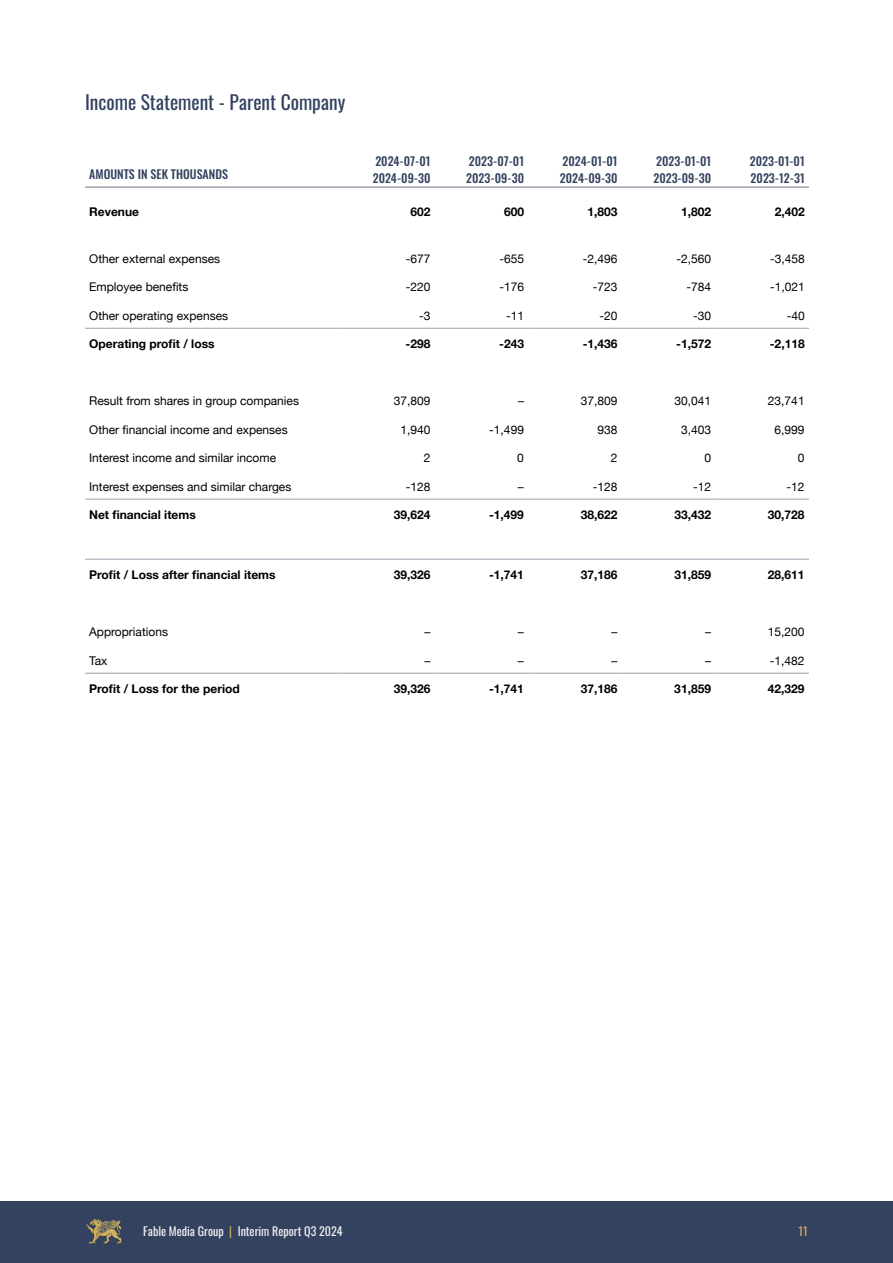
<style>
.page{position:relative;width:893px;height:1263px;background:#fff}
.page>*{position:absolute;margin:0;border:0;box-sizing:border-box;transform-origin:0 0}
.t1{font:19.5px "Oswald";color:#33425f}
.t2{font:12px "Helvetica Neue";color:#000}
.t3{font:700 12px "Helvetica Neue";color:#000}
.t4{font:500 12px/16.5px "Oswald";color:#33425f}
.t5{font:12px "Oswald";color:#f1f1f1}
.t6{font:12px "Oswald";color:#d3b15c}
.s1{color:#d3b15c}
</style>
<div class="page">
<hr style="left:341px;top:186px;width:94px;height:2px;background:#99a0af">
<hr style="left:435px;top:186px;width:93px;height:2px;background:#99a0af">
<hr style="left:528px;top:186px;width:94px;height:2px;background:#99a0af">
<hr style="left:622px;top:186px;width:93px;height:2px;background:#99a0af">
<hr style="left:715px;top:186px;width:94px;height:2px;background:#99a0af">
<hr style="left:85px;top:186px;width:256px;height:2px;background:#99a0af">
<hr style="left:85px;top:328px;width:256px;height:1px;background:#99a0af">
<hr style="left:341px;top:328px;width:94px;height:1px;background:#99a0af">
<hr style="left:435px;top:328px;width:93px;height:1px;background:#99a0af">
<hr style="left:528px;top:328px;width:94px;height:1px;background:#99a0af">
<hr style="left:622px;top:328px;width:93px;height:1px;background:#99a0af">
<hr style="left:715px;top:328px;width:94px;height:1px;background:#99a0af">
<hr style="left:85px;top:559px;width:256px;height:1px;background:#99a0af">
<hr style="left:341px;top:559px;width:94px;height:1px;background:#99a0af">
<hr style="left:435px;top:559px;width:93px;height:1px;background:#99a0af">
<hr style="left:528px;top:559px;width:94px;height:1px;background:#99a0af">
<hr style="left:622px;top:559px;width:93px;height:1px;background:#99a0af">
<hr style="left:715px;top:559px;width:94px;height:1px;background:#99a0af">
<hr style="left:85px;top:673px;width:256px;height:1px;background:#99a0af">
<hr style="left:341px;top:673px;width:94px;height:1px;background:#99a0af">
<hr style="left:435px;top:673px;width:93px;height:1px;background:#99a0af">
<hr style="left:528px;top:673px;width:94px;height:1px;background:#99a0af">
<hr style="left:622px;top:673px;width:93px;height:1px;background:#99a0af">
<hr style="left:715px;top:673px;width:94px;height:1px;background:#99a0af">
<hr style="left:85px;top:499px;width:256px;height:1px;background:#99a0af">
<hr style="left:341px;top:499px;width:94px;height:1px;background:#99a0af">
<hr style="left:435px;top:499px;width:93px;height:1px;background:#99a0af">
<hr style="left:528px;top:499px;width:94px;height:1px;background:#99a0af">
<hr style="left:622px;top:499px;width:93px;height:1px;background:#99a0af">
<hr style="left:715px;top:499px;width:94px;height:1px;background:#99a0af">
<div style="left:0;top:1202px;width:893px;height:61px;background:#33425f"></div>
<img style="left:86px;top:1219px;width:36px;height:25px">
<h1 class="t1" style="left:85px;top:84px;width:262px">Income Statement - Parent Company</h1>
<p class="t4" style="left:89px;top:166px;width:140px">AMOUNTS IN SEK THOUSANDS</p>
<p class="t4" style="left:373px;top:154px;width:59px">2024-07-01<br>2024-09-30</p>
<p class="t4" style="left:466px;top:154px;width:59px">2023-07-01<br>2023-09-30</p>
<p class="t4" style="left:560px;top:154px;width:59px">2024-01-01<br>2024-09-30</p>
<p class="t4" style="left:653px;top:154px;width:59px">2023-01-01<br>2023-09-30</p>
<p class="t4" style="left:750px;top:154px;width:57px">2023-01-01<br>2023-12-31</p>
<p class="t3" style="left:89px;top:202px;width:51px">Revenue</p>
<p class="t3" style="left:410px;top:202px;width:22px">602</p>
<p class="t3" style="left:504px;top:202px;width:22px">600</p>
<p class="t3" style="left:588px;top:202px;width:32px">1,803</p>
<p class="t3" style="left:681px;top:202px;width:32px">1,802</p>
<p class="t3" style="left:775px;top:202px;width:32px">2,402</p>
<p class="t2" style="left:89px;top:250px;width:132px">Other external expenses</p>
<p class="t2" style="left:406px;top:250px;width:26px">-677</p>
<p class="t2" style="left:499px;top:250px;width:26px">-655</p>
<p class="t2" style="left:583px;top:250px;width:36px">-2,496</p>
<p class="t2" style="left:676px;top:250px;width:36px">-2,560</p>
<p class="t2" style="left:770px;top:250px;width:36px">-3,458</p>
<p class="t2" style="left:89px;top:278px;width:101px">Employee benefits</p>
<p class="t2" style="left:406px;top:278px;width:26px">-220</p>
<p class="t2" style="left:499px;top:278px;width:26px">-176</p>
<p class="t2" style="left:593px;top:278px;width:26px">-723</p>
<p class="t2" style="left:686px;top:278px;width:26px">-784</p>
<p class="t2" style="left:770px;top:278px;width:36px">-1,021</p>
<p class="t2" style="left:89px;top:307px;width:140px">Other operating expenses</p>
<p class="t2" style="left:419px;top:307px;width:13px">-3</p>
<p class="t2" style="left:506px;top:307px;width:20px">-11</p>
<p class="t2" style="left:600px;top:307px;width:20px">-20</p>
<p class="t2" style="left:693px;top:307px;width:20px">-30</p>
<p class="t2" style="left:787px;top:307px;width:20px">-40</p>
<p class="t3" style="left:89px;top:335px;width:127px">Operating profit / loss</p>
<p class="t3" style="left:406px;top:335px;width:26px">-298</p>
<p class="t3" style="left:499px;top:335px;width:26px">-243</p>
<p class="t3" style="left:583px;top:335px;width:36px">-1,436</p>
<p class="t3" style="left:676px;top:335px;width:36px">-1,572</p>
<p class="t3" style="left:770px;top:335px;width:36px">-2,118</p>
<p class="t2" style="left:89px;top:392px;width:211px">Result from shares in group companies</p>
<p class="t2" style="left:394px;top:392px;width:38px">37,809</p>
<p class="t2" style="left:518px;top:392px;width:7px">–</p>
<p class="t2" style="left:581px;top:392px;width:38px">37,809</p>
<p class="t2" style="left:674px;top:392px;width:38px">30,041</p>
<p class="t2" style="left:768px;top:392px;width:38px">23,741</p>
<p class="t2" style="left:89px;top:421px;width:200px">Other financial income and expenses</p>
<p class="t2" style="left:400px;top:421px;width:32px">1,940</p>
<p class="t2" style="left:489px;top:421px;width:36px">-1,499</p>
<p class="t2" style="left:597px;top:421px;width:22px">938</p>
<p class="t2" style="left:681px;top:421px;width:32px">3,403</p>
<p class="t2" style="left:775px;top:421px;width:32px">6,999</p>
<p class="t2" style="left:89px;top:449px;width:188px">Interest income and similar income</p>
<p class="t2" style="left:424px;top:449px;width:8px">2</p>
<p class="t2" style="left:517px;top:449px;width:8px">0</p>
<p class="t2" style="left:611px;top:449px;width:8px">2</p>
<p class="t2" style="left:704px;top:449px;width:8px">0</p>
<p class="t2" style="left:798px;top:449px;width:8px">0</p>
<p class="t2" style="left:89px;top:478px;width:204px">Interest expenses and similar charges</p>
<p class="t2" style="left:406px;top:478px;width:26px">-128</p>
<p class="t2" style="left:518px;top:478px;width:7px">–</p>
<p class="t2" style="left:593px;top:478px;width:26px">-128</p>
<p class="t2" style="left:693px;top:478px;width:20px">-12</p>
<p class="t2" style="left:787px;top:478px;width:20px">-12</p>
<p class="t3" style="left:89px;top:506px;width:108px">Net financial items</p>
<p class="t3" style="left:394px;top:506px;width:38px">39,624</p>
<p class="t3" style="left:489px;top:506px;width:36px">-1,499</p>
<p class="t3" style="left:581px;top:506px;width:38px">38,622</p>
<p class="t3" style="left:674px;top:506px;width:38px">33,432</p>
<p class="t3" style="left:768px;top:506px;width:38px">30,728</p>
<p class="t3" style="left:89px;top:566px;width:188px">Profit / Loss after financial items</p>
<p class="t3" style="left:394px;top:566px;width:38px">39,326</p>
<p class="t3" style="left:489px;top:566px;width:36px">-1,741</p>
<p class="t3" style="left:581px;top:566px;width:38px">37,186</p>
<p class="t3" style="left:674px;top:566px;width:38px">31,859</p>
<p class="t3" style="left:768px;top:566px;width:38px">28,611</p>
<p class="t2" style="left:89px;top:623px;width:80px">Appropriations</p>
<p class="t2" style="left:424px;top:623px;width:7px">–</p>
<p class="t2" style="left:518px;top:623px;width:7px">–</p>
<p class="t2" style="left:611px;top:623px;width:7px">–</p>
<p class="t2" style="left:705px;top:623px;width:7px">–</p>
<p class="t2" style="left:768px;top:623px;width:38px">15,200</p>
<p class="t2" style="left:89px;top:652px;width:20px">Tax</p>
<p class="t2" style="left:424px;top:652px;width:7px">–</p>
<p class="t2" style="left:518px;top:652px;width:7px">–</p>
<p class="t2" style="left:611px;top:652px;width:7px">–</p>
<p class="t2" style="left:705px;top:652px;width:7px">–</p>
<p class="t2" style="left:770px;top:652px;width:36px">-1,482</p>
<p class="t3" style="left:89px;top:680px;width:152px">Profit / Loss for the period</p>
<p class="t3" style="left:394px;top:680px;width:38px">39,326</p>
<p class="t3" style="left:489px;top:680px;width:36px">-1,741</p>
<p class="t3" style="left:581px;top:680px;width:38px">37,186</p>
<p class="t3" style="left:674px;top:680px;width:38px">31,859</p>
<p class="t3" style="left:768px;top:680px;width:38px">42,329</p>
<p class="t5" style="left:143px;top:1220px;width:201px">Fable Media Group <span class="s1">|</span> Interim Report Q3 2024</p>
<p class="t6" style="left:798px;top:1221px;width:11px">11</p>
</div>
